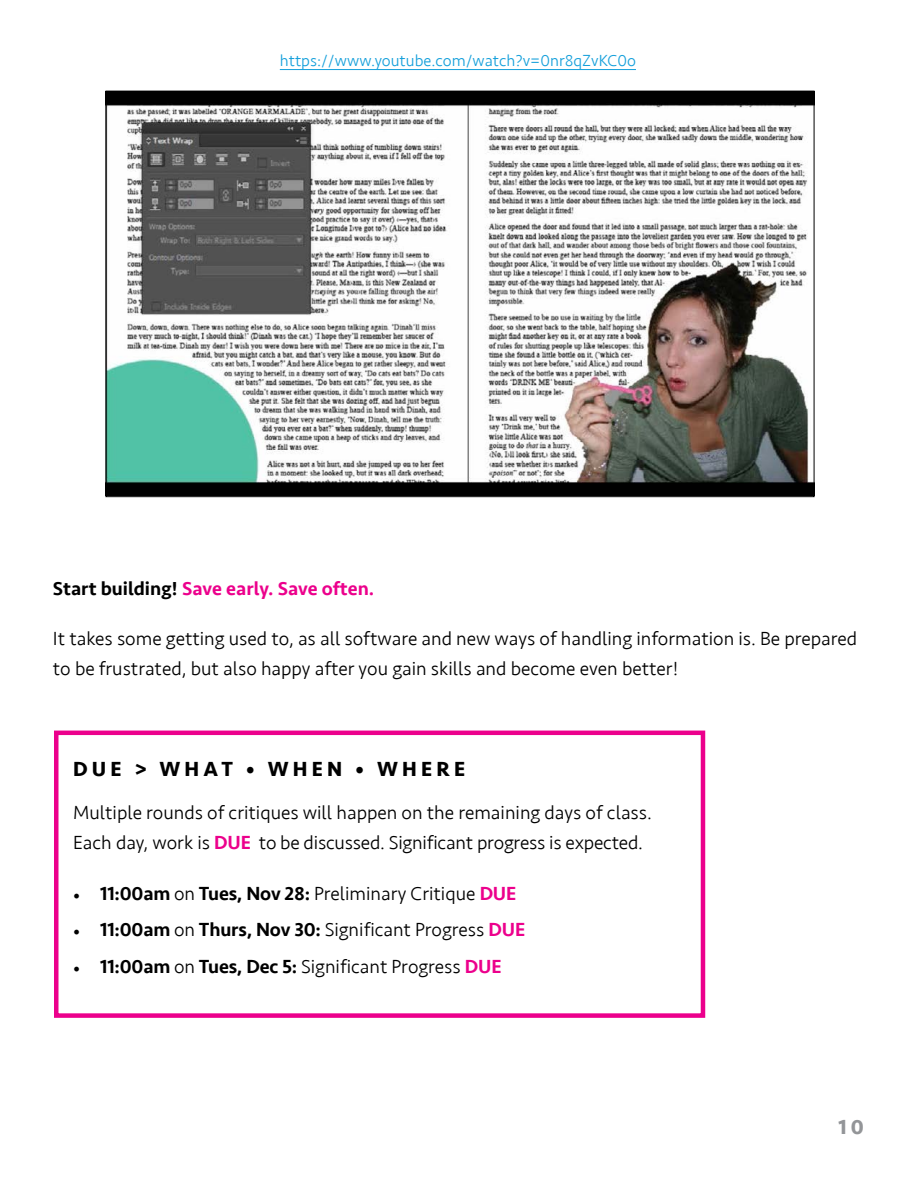
<style>
.page{position:relative;width:918px;height:1188px;background:#fff}
.page>*{position:absolute;margin:0;border:0;box-sizing:border-box;transform-origin:0 0}
.t1{font:700 21px "Seravek";letter-spacing:.2em;color:#000}
.t2{font:700 21px "Seravek";color:#939598}
.t3{font:300 19.5px/30px "Seravek";color:#000}
.t4{font:500 19.5px "Seravek";color:#ec008c}
.t5{font:300 16.5px "Seravek";color:#16a0db}
.s1{color:#000}
.s2{font-weight:500;color:#ec008c}
.s3{font-family:"Minion Pro";font-weight:500;font-size:18px}
.s4{font-weight:500}
</style>
<div class="page">
<div style="left:54px;top:731px;width:651px;height:287px;border:4px solid #ec008c"></div>
<hr style="left:280px;top:69px;width:356px;height:1px;background:#16a0db">
<img style="left:108px;top:93px;width:704px;height:402px">
<p class="t5" style="left:280px;top:51px;width:358px">https://www.youtube.com/watch?v=0nr8qZvKC0o</p>
<p class="t4" style="left:53px;top:576px;width:323px"><span class="s1">Start building!</span> Save early. Save often.</p>
<p class="t3" style="left:53px;top:624px;width:806px">It takes some getting used to, as all software and new ways of handling information is. Be prepared to be frustrated, but also happy after you gain skills and become even better!</p>
<p class="t1" style="left:73px;top:752px;width:394px">DUE &gt; WHAT • WHEN • WHERE</p>
<p class="t3" style="left:73px;top:798px;width:580px">Multiple rounds of critiques will happen on the remaining days of class.<br>Each day, work is <span class="s2">DUE</span> to be discussed. Significant progress is expected.</p>
<p class="t3" style="left:73px;top:878px;width:445px"><span class="s3">•</span> <span class="s4">11:00am</span> on <span class="s4">Tues, Nov 28:</span> Preliminary Critique <span class="s2">DUE</span></p>
<p class="t3" style="left:73px;top:915px;width:454px"><span class="s3">•</span> <span class="s4">11:00am</span> on <span class="s4">Thurs, Nov 30:</span> Significant Progress <span class="s2">DUE</span></p>
<p class="t3" style="left:73px;top:952px;width:430px"><span class="s3">•</span> <span class="s4">11:00am</span> on <span class="s4">Tues, Dec 5:</span> Significant Progress <span class="s2">DUE</span></p>
<p class="t2" style="left:838px;top:1110px;width:27px">10</p>
</div>
